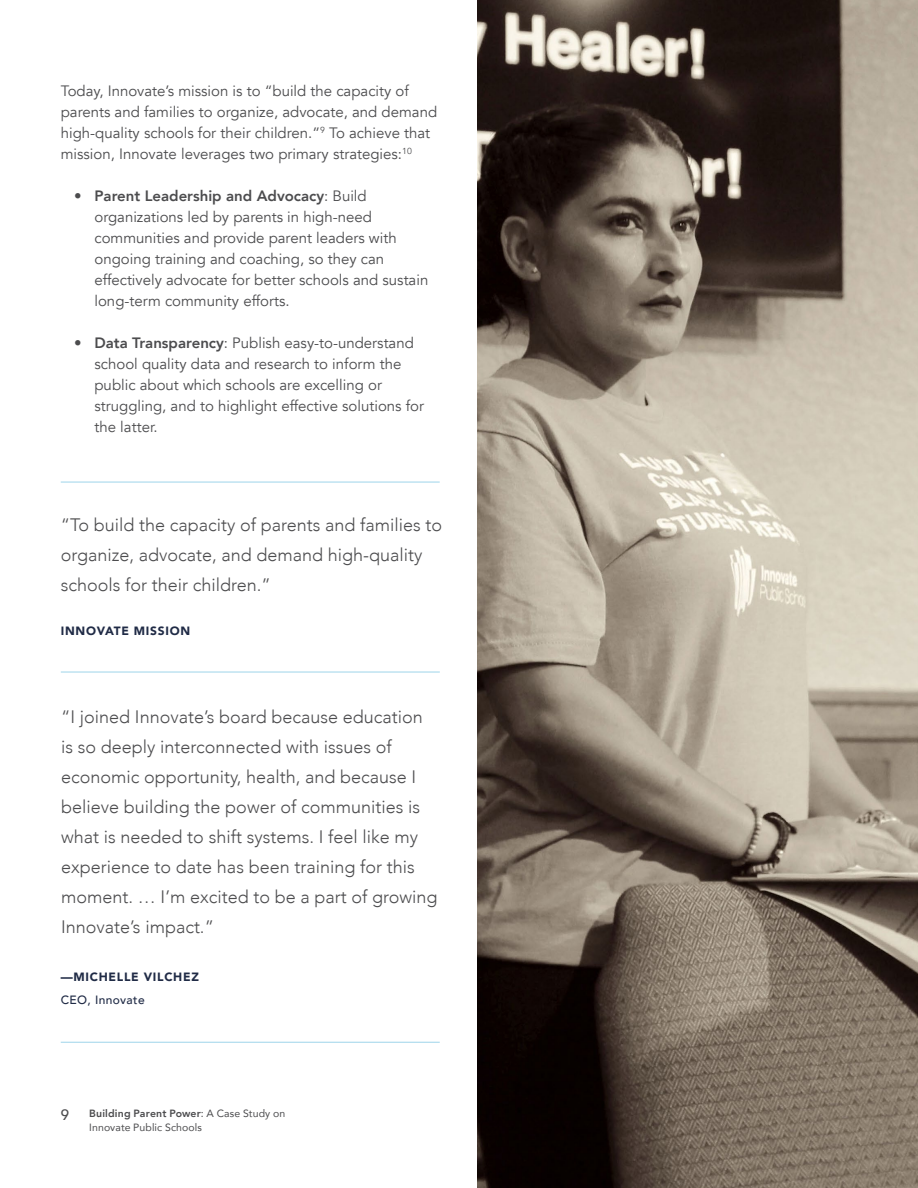
<style>
.page{position:relative;width:918px;height:1188px;background:#fff}
.page>*{position:absolute;margin:0;border:0;box-sizing:border-box;transform-origin:0 0}
.t1{font:300 18px/30px "Avenir";color:#4c4c4e}
.t2{font:15px/21px "Avenir";color:#4c4c4e}
.t3{font:500 15px "Avenir";color:#4c4c4e}
.t4{font:900 12px "Avenir";letter-spacing:.06em;color:#202b46}
.t5{font:500 12px "Avenir";letter-spacing:.03em;color:#202b46}
.t6{font:10.5px/13.5px "Avenir";letter-spacing:.01em;color:#4c4c4e}
.s1{font-weight:800}
</style>
<div class="page">
<hr style="left:61px;top:672px;width:379px;height:1px;background:#9dd4ea">
<hr style="left:61px;top:1042px;width:379px;height:1px;background:#9dd4ea">
<hr style="left:61px;top:482px;width:379px;height:1px;background:#9dd4ea">
<img style="left:478px;top:0;width:440px;height:1188px">
<p class="t2" style="left:61px;top:81px;width:378px">Today, Innovate’s mission is to “build the capacity of parents and families to organize, advocate, and demand high-quality schools for their children.”<sup>9</sup> To achieve that mission, Innovate leverages two primary strategies:<sup>10</sup></p>
<p class="t2" style="left:94px;top:186px;width:335px;text-indent:-20px"><span class="s1">• Parent Leadership and Advocacy</span>: Build organizations led by parents in high-need communities and provide parent leaders with ongoing training and coaching, so they can effectively advocate for better schools and sustain long-term community efforts.</p>
<p class="t2" style="left:94px;top:333px;width:331px;text-indent:-20px"><span class="s1">• Data Transparency</span>: Publish easy-to-understand school quality data and research to inform the public about which schools are excelling or struggling, and to highlight effective solutions for the latter.</p>
<p class="t1" style="left:61px;top:510px;width:383px">“To build the capacity of parents and families to organize, advocate, and demand high-quality schools for their children.”</p>
<p class="t4" style="left:61px;top:621px;width:131px">INNOVATE MISSION</p>
<p class="t1" style="left:61px;top:702px;width:378px">“I joined Innovate’s board because education is so deeply interconnected with issues of economic opportunity, health, and because I believe building the power of communities is what is needed to shift systems. I feel like my experience to date has been training for this moment. … I’m excited to be a part of growing Innovate’s impact.”</p>
<p class="t4" style="left:61px;top:967px;width:140px">—MICHELLE VILCHEZ</p>
<p class="t5" style="left:61px;top:989px;width:85px">CEO, Innovate</p>
<p class="t3" style="left:61px;top:1102px;width:10px">9</p>
<p class="t6" style="left:89px;top:1107px;width:198px"><span class="s1">Building Parent Power</span>: A Case Study on<br>Innovate Public Schools</p>
</div>
